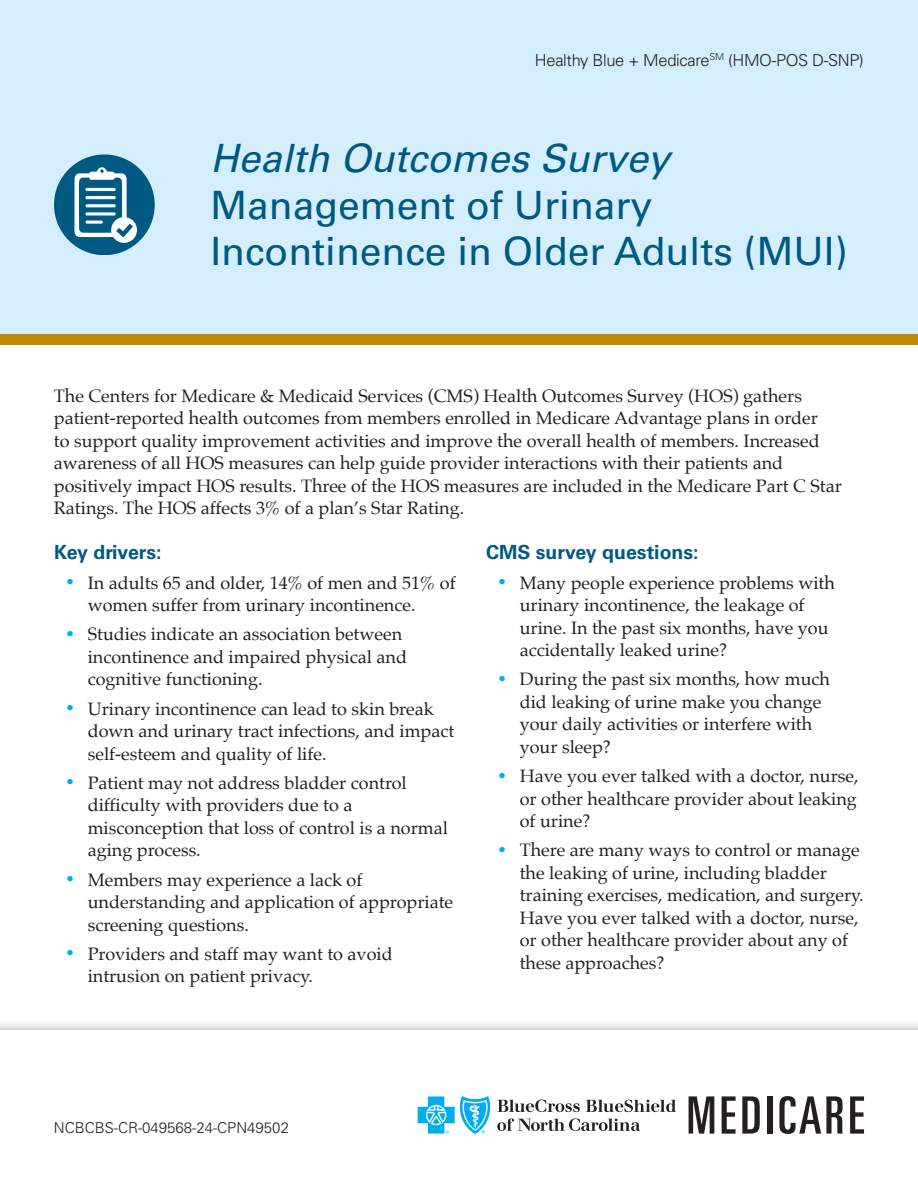
<style>
.page{position:relative;width:918px;height:1188px;background:#fff}
.page>*{position:absolute;margin:0;border:0;box-sizing:border-box;transform-origin:0 0}
.NC_Headline{font:39px/46.8px "Univers LT Std";color:#005983}
.NC_Headline-2{font:italic 39px "Univers LT Std";color:#005983}
.NC_Inline_SubHead_Blue{font:700 19.5px "Univers LT Std";color:#005983}
.NC_Body_Text{font:18px/22.5px "Palatino";color:#231f20}
.NC_Body_Copy{font:300 16.5px "Univers LT Std";letter-spacing:-.02em;color:#231f20}
.NC_Disclaimer{font:300 15px "Univers LT Std";color:#231f20}
.s1{font-family:"Univers LT Std";font-size:15px;color:#00aeef}
</style>
<div class="page">
<div style="left:0;top:1018px;width:918px;height:170px;background:#231f20;opacity:.4"></div>
<div style="left:0;top:1030px;width:918px;height:158px;background:#fff"></div>
<div style="left:0;top:0;width:918px;height:339px;background:#d4effb"></div>
<div style="left:0;top:334px;width:918px;height:11px;background:#bb8c07"></div>
<svg style="left:54px;top:154px;width:101px;height:101px"></svg>
<svg style="left:689px;top:1096px;width:25px;height:38px"></svg>
<svg style="left:722px;top:1096px;width:14px;height:38px"></svg>
<svg style="left:742px;top:1096px;width:18px;height:38px"></svg>
<div style="left:767px;top:1096px;width:5px;height:38px;background:#231f20"></div>
<svg style="left:779px;top:1096px;width:64px;height:38px"></svg>
<svg style="left:850px;top:1096px;width:14px;height:38px"></svg>
<svg style="left:497px;top:1100px;width:83px;height:12px"></svg>
<svg style="left:586px;top:1100px;width:90px;height:12px"></svg>
<svg style="left:497px;top:1118px;width:143px;height:13px"></svg>
<svg style="left:418px;top:1096px;width:73px;height:38px"></svg>
<p class="NC_Body_Copy" style="left:535px;top:50px;width:330px">Healthy Blue + Medicare<sup>SM</sup> (HMO-POS D-SNP)</p>
<p class="NC_Headline-2" style="left:210px;top:135px;width:461px">Health Outcomes Survey</p>
<p class="NC_Headline" style="left:210px;top:182px;width:639px">Management of Urinary<br>Incontinence in Older Adults (MUI)</p>
<p class="NC_Body_Text" style="left:54px;top:384px;width:789px">The Centers for Medicare &amp; Medicaid Services (CMS) Health Outcomes Survey (HOS) gathers patient-reported health outcomes from members enrolled in Medicare Advantage plans in order<br>to support quality improvement activities and improve the overall health of members. Increased awareness of all HOS measures can help guide provider interactions with their patients and positively impact HOS results. Three of the HOS measures are included in the Medicare Part C Star Ratings. The HOS affects 3% of a plan’s Star Rating.</p>
<p class="NC_Inline_SubHead_Blue" style="left:54px;top:541px;width:109px">Key drivers:</p>
<p class="NC_Body_Text" style="left:88px;top:571px;width:369px;text-indent:-20px"><span class="s1">•</span> In adults 65 and older, 14% of men and 51% of women suffer from urinary incontinence.</p>
<p class="NC_Body_Text" style="left:88px;top:623px;width:321px;text-indent:-20px"><span class="s1">•</span> Studies indicate an association between incontinence and impaired physical and cognitive functioning.</p>
<p class="NC_Body_Text" style="left:88px;top:697px;width:368px;text-indent:-20px"><span class="s1">•</span> Urinary incontinence can lead to skin break down and urinary tract infections, and impact self-esteem and quality of life.</p>
<p class="NC_Body_Text" style="left:88px;top:771px;width:362px;text-indent:-20px"><span class="s1">•</span> Patient may not address bladder control difficulty with providers due to a misconception that loss of control is a normal aging process.</p>
<p class="NC_Body_Text" style="left:88px;top:868px;width:367px;text-indent:-20px"><span class="s1">•</span> Members may experience a lack of understanding and application of appropriate screening questions.</p>
<p class="NC_Body_Text" style="left:88px;top:942px;width:307px;text-indent:-20px"><span class="s1">•</span> Providers and staff may want to avoid intrusion on patient privacy.</p>
<p class="NC_Inline_SubHead_Blue" style="left:486px;top:541px;width:214px">CMS survey questions:</p>
<p class="NC_Body_Text" style="left:520px;top:571px;width:317px;text-indent:-20px"><span class="s1">•</span> Many people experience problems with urinary incontinence, the leakage of urine. In the past six months, have you accidentally leaked urine?</p>
<p class="NC_Body_Text" style="left:520px;top:668px;width:312px;text-indent:-20px"><span class="s1">•</span> During the past six months, how much did leaking of urine make you change your daily activities or interfere with your sleep?</p>
<p class="NC_Body_Text" style="left:520px;top:765px;width:340px;text-align:justify;text-indent:-20px"><span class="s1">•</span> Have you ever talked with a doctor, nurse, or other healthcare provider about leaking of urine?</p>
<p class="NC_Body_Text" style="left:520px;top:839px;width:346px;text-indent:-20px"><span class="s1">•</span> There are many ways to control or manage the leaking of urine, including bladder training exercises, medication, and surgery.<br>Have you ever talked with a doctor, nurse, or other healthcare provider about any of these approaches?</p>
<p class="NC_Disclaimer" style="left:54px;top:1119px;width:237px">NCBCBS-CR-049568-24-CPN49502</p>
</div>
